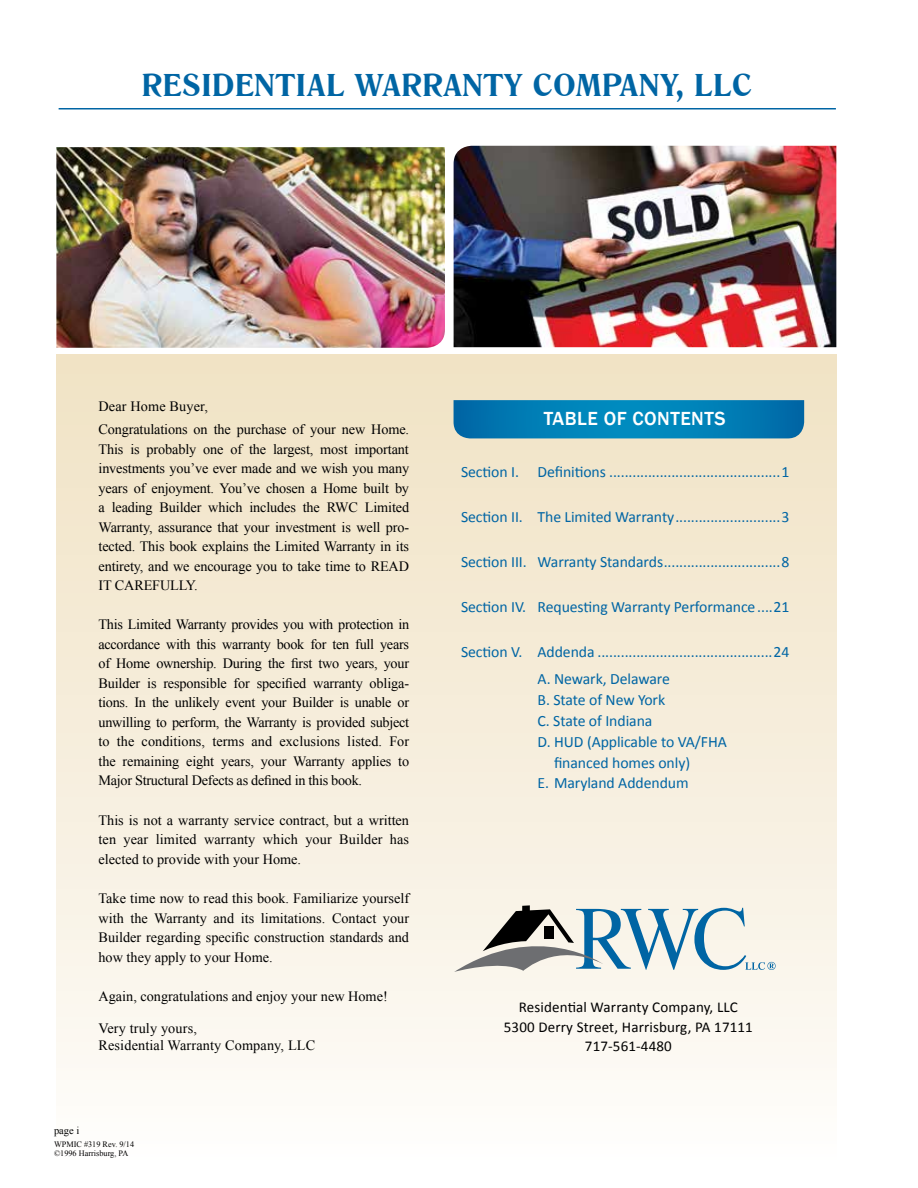
<style>
.page{position:relative;width:918px;height:1188px;background:#fff}
.page>*{position:absolute;margin:0;border:0;box-sizing:border-box;transform-origin:0 0}
.t1{font:700 30px "Romana BT";letter-spacing:.02em;color:#0065a4}
.t2{font:500 19.5px "Franklin Gothic";letter-spacing:.025em;color:#fff}
.t3{font:15.75px/27.8px "Calibri";letter-spacing:-.005em;color:#0065a4}
.t4{font:15px/19.5px "Calibri";letter-spacing:.01em;color:#000;text-align:center}
.t5{font:14.25px/19.5px "Times New Roman";color:#000;text-align:justify}
.t6{font:10.5px "Times New Roman";color:#000}
.t7{font:8.25px/9px "Times New Roman";color:#000}
</style>
<div class="page">
<div style="left:56px;top:354px;width:780px;height:812px;background:linear-gradient(to bottom,#f0e2c3,#fefdfa)"></div>
<svg style="left:454px;top:400px;width:350px;height:38px;background:#027eb5"></svg>
<div style="left:522px;top:905px;width:8px;height:12px;background:#000"></div>
<svg style="left:454px;top:908px;width:322px;height:64px;background:#b6c2c4"></svg>
<img style="left:56px;top:147px;width:389px;height:201px">
<img style="left:454px;top:146px;width:382px;height:201px">
<hr style="left:59px;top:108px;width:777px;height:2px;background:#0065a4">
<h1 class="t1" style="left:142px;top:67px;width:612px">RESIDENTIAL WARRANTY COMPANY, LLC</h1>
<p class="t5" style="left:99px;top:395px;width:312px;line-height:22.8px">Dear Home Buyer,<br>Congratulations on the purchase of your new Home.</p>
<p class="t5" style="left:99px;top:439px;width:312px">This is probably one of the largest, most important investments you’ve ever made and we wish you many years of enjoyment. You’ve chosen a Home built by a leading Builder which includes the RWC Limited Warranty, assurance that your investment is well pro&shy;tected. This book explains the Limited Warranty in its entirety, and we encourage you to take time to READ IT CAREFULLY.</p>
<p class="t5" style="left:99px;top:615px;width:312px">This Limited Warranty provides you with protection in accordance with this warranty book for ten full years of Home ownership. During the first two years, your Builder is responsible for specified warranty obliga&shy;tions. In the unlikely event your Builder is unable or unwilling to perform, the Warranty is provided subject to the conditions, terms and exclusions listed. For the remaining eight years, your Warranty applies to Major Structural Defects as defined in this book.</p>
<p class="t5" style="left:99px;top:810px;width:312px">This is not a warranty service contract, but a written ten year limited warranty which your Builder has elected to provide with your Home.</p>
<p class="t5" style="left:99px;top:889px;width:312px">Take time now to read this book. Familiarize yourself with the Warranty and its limitations. Contact your Builder regarding specific construction standards and how they apply to your Home.</p>
<p class="t5" style="left:99px;top:986px;width:291px">Again, congratulations and enjoy your new Home!</p>
<p class="t5" style="left:99px;top:1020px;width:218px;line-height:16.8px">Very truly yours,<br>Residential Warranty Company, LLC</p>
<p class="t6" style="left:54px;top:1123px;width:27px">page i</p>
<p class="t7" style="left:54px;top:1140px;width:82px">WPMIC #319 Rev. 9/14 ©1996 Harrisburg, PA</p>
<h2 class="t2" style="left:544px;top:407px;width:183px">TABLE OF CONTENTS</h2>
<p class="t3" style="left:461px;top:457px;width:330px">Section I. Definitions ............................................1</p>
<p class="t3" style="left:461px;top:502px;width:330px">Section II. The Limited Warranty...........................3</p>
<p class="t3" style="left:461px;top:547px;width:330px">Section III. Warranty Standards..............................8</p>
<p class="t3" style="left:461px;top:592px;width:330px">Section IV. Requesting Warranty Performance....21</p>
<p class="t3" style="left:538px;top:637px;width:253px;text-indent:-76px">Section V. Addenda .............................................24<br>A. Newark, Delaware</p>
<p class="t3" style="left:538px;top:685px;width:129px">B. State of New York</p>
<p class="t3" style="left:538px;top:706px;width:116px">C. State of Indiana</p>
<p class="t3" style="left:538px;top:727px;width:191px">D. HUD (Applicable to VA/FHA</p>
<p class="t3" style="left:554px;top:748px;width:138px">financed homes only)</p>
<p class="t3" style="left:538px;top:768px;width:153px">E. Maryland Addendum</p>
<p class="t4" style="left:504px;top:997px;width:251px">Residential Warranty Company, LLC<br>5300 Derry Street, Harrisburg, PA 17111<br>717-561-4480</p>
</div>
